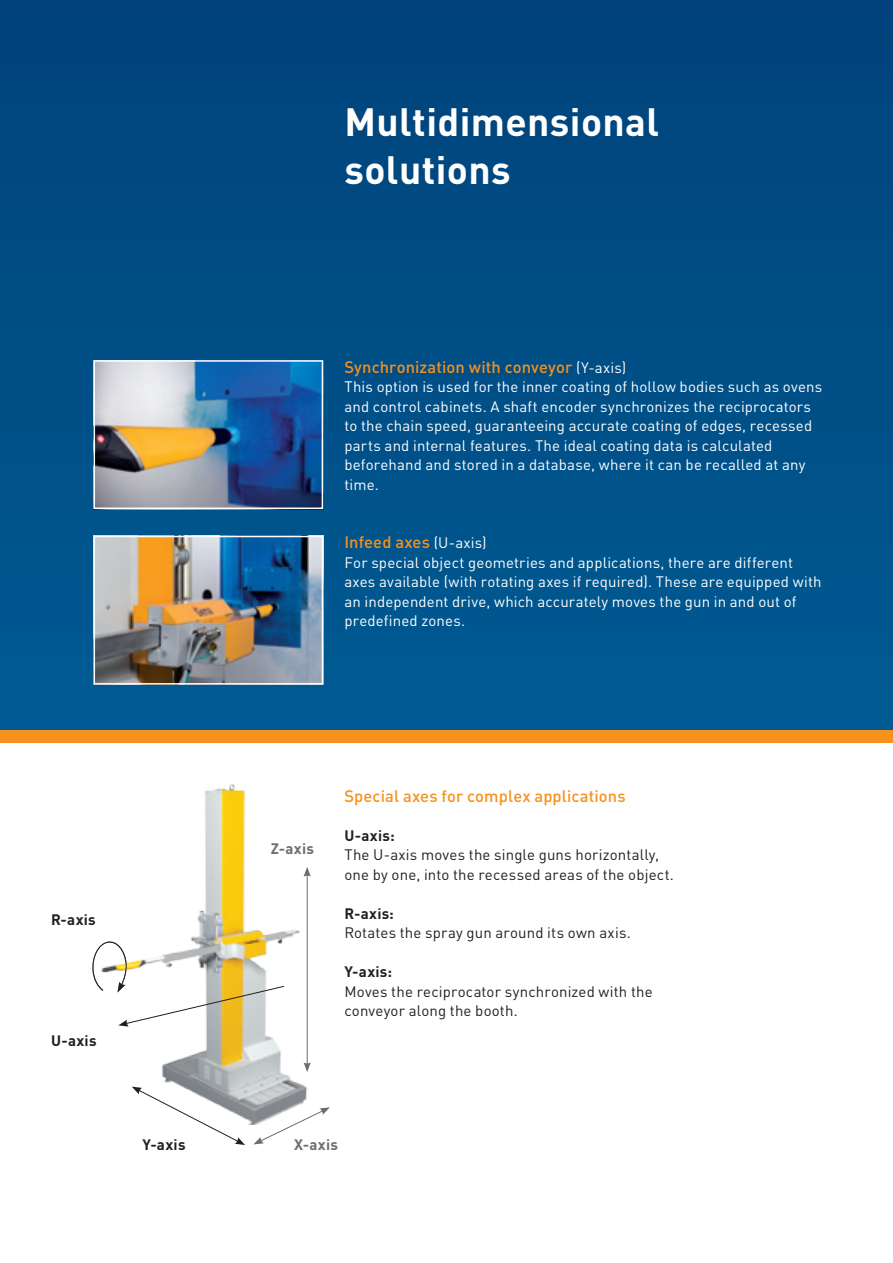
<style>
.page{position:relative;width:893px;height:1263px;background:#fff}
.page>*{position:absolute;margin:0;border:0;box-sizing:border-box;transform-origin:0 0}
.t1{font:700 39px/48px "DIN Pro";letter-spacing:.01em;color:#fff}
.t2{font:500 16.5px "DIN Pro";letter-spacing:.005em;color:#f6911e}
.t3{font:15px/19.5px "DIN Pro";letter-spacing:.01em;color:#fff}
.t4{font:15px/19.5px "DIN Pro";letter-spacing:.01em;color:#231f20}
.t5{font:700 15px "DIN Pro";letter-spacing:.02em;color:#231f20}
.t6{font:700 15px "DIN Pro";letter-spacing:.02em;color:#6c6d70}
.s1{font-weight:400;font-size:15px;color:#fff}
</style>
<div class="page">
<div style="left:0;top:0;width:893px;height:737px;background:linear-gradient(to right,#004c84,#004f87)"></div>
<div style="left:880px;top:0;width:13px;height:737px;background:#004e86"></div>
<div style="left:0;top:730px;width:893px;height:13px;background:#f6911e"></div>
<img style="left:124px;top:784px;width:183px;height:340px">
<img style="left:97px;top:539px;width:223px;height:143px">
<div style="left:94px;top:536px;width:229px;height:149px;border:2px solid #fff"></div>
<img style="left:97px;top:363px;width:223px;height:143px">
<div style="left:94px;top:360px;width:229px;height:149px;border:2px solid #fff"></div>
<hr style="left:307px;top:874px;width:1px;height:191px;background:#6c6d70">
<svg style="left:304px;top:867px;width:7px;height:10px"></svg>
<svg style="left:304px;top:1062px;width:7px;height:10px"></svg>
<svg style="left:253px;top:1107px;width:77px;height:37px"></svg>
<svg style="left:92px;top:938px;width:193px;height:88px"></svg>
<svg style="left:132px;top:1086px;width:113px;height:59px"></svg>
<p class="t5" style="left:51px;top:907px;width:46px">R-axis</p>
<p class="t5" style="left:51px;top:1028px;width:47px">U-axis</p>
<p class="t5" style="left:142px;top:1132px;width:45px">Y-axis</p>
<h1 class="t1" style="left:344px;top:93px;width:316px">Multidimensional solutions</h1>
<p class="t2" style="left:344px;top:353px;width:283px">Synchronization with conveyor <span class="s1">(Y-axis)</span></p>
<p class="t3" style="left:344px;top:375px;width:479px">This option is used for the inner coating of hollow bodies such as ovens and control cabinets. A shaft encoder synchronizes the reciprocators to the chain speed, guaranteeing accurate coating of edges, recessed parts and internal features. The ideal coating data is calculated beforehand and stored in a database, where it can be recalled at any time.</p>
<p class="t2" style="left:344px;top:529px;width:144px">Infeed axes <span class="s1">(U-axis)</span></p>
<p class="t3" style="left:344px;top:551px;width:479px">For special object geometries and applications, there are different axes available (with rotating axes if required). These are equipped with an independent drive, which accurately moves the gun in and out of predefined zones.</p>
<p class="t6" style="left:271px;top:836px;width:45px">Z-axis</p>
<p class="t2" style="left:344px;top:782px;width:283px">Special axes for complex applications</p>
<p class="t5" style="left:344px;top:823px;width:52px">U-axis:</p>
<p class="t4" style="left:344px;top:843px;width:331px">The U-axis moves the single guns horizontally, one by one, into the recessed areas of the object.</p>
<p class="t5" style="left:344px;top:901px;width:51px">R-axis:</p>
<p class="t4" style="left:344px;top:921px;width:288px">Rotates the spray gun around its own axis.</p>
<p class="t5" style="left:344px;top:959px;width:49px">Y-axis:</p>
<p class="t4" style="left:344px;top:980px;width:310px">Moves the reciprocator synchronized with the conveyor along the booth.</p>
<p class="t6" style="left:294px;top:1132px;width:45px">X-axis</p>
</div>
